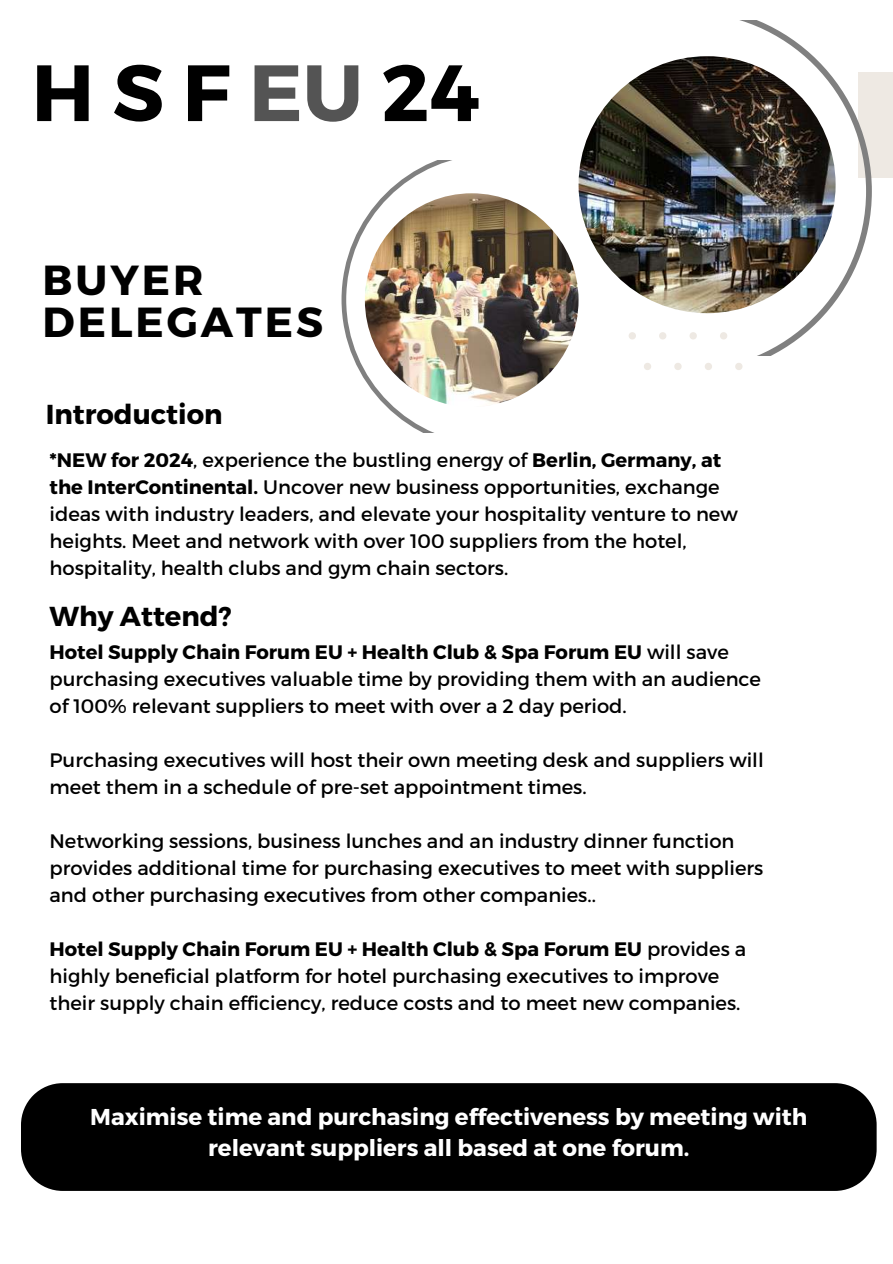
<style>
.page{position:relative;width:893px;height:1264px;background:#fff}
.page>*{position:absolute;margin:0;border:0;box-sizing:border-box;transform-origin:0 0}
.t1{font:700 79.5px "Montserrat";letter-spacing:.23em;color:#000}
.t2{font:700 42px/42.8px "Montserrat";letter-spacing:.07em;color:#000}
.t3{font:700 27.45px "Montserrat";color:#000}
.t4{font:700 22.95px/31.5px "Montserrat";color:#fff;text-align:center}
.t5{font:19.5px/27px "Montserrat";color:#000}
.s1{color:#545454}
.s2{font-weight:700}
</style>
<div class="page">
<div style="left:858px;top:72px;width:34px;height:106px;background:#eee9e3"></div>
<svg style="left:341px;top:161px;width:149px;height:271px"></svg>
<svg style="left:685px;top:20px;width:186px;height:335px"></svg>
<img style="left:365px;top:193px;width:213px;height:214px;border-radius:50%">
<img style="left:578px;top:56px;width:257px;height:257px;border-radius:50%">
<svg style="left:629px;top:332px;width:7px;height:7px"></svg>
<svg style="left:659px;top:332px;width:7px;height:7px"></svg>
<svg style="left:689px;top:332px;width:7px;height:7px"></svg>
<svg style="left:720px;top:332px;width:7px;height:7px"></svg>
<svg style="left:644px;top:363px;width:7px;height:7px"></svg>
<svg style="left:674px;top:363px;width:7px;height:7px"></svg>
<svg style="left:705px;top:363px;width:7px;height:7px"></svg>
<svg style="left:735px;top:363px;width:7px;height:7px"></svg>
<div style="left:21px;top:1083px;width:855px;height:107px;background:#000"></div>
<h1 class="t1" style="left:32px;top:41px;width:449px">HSF<span class="s1">EU</span>24</h1>
<h2 class="t2" style="left:43px;top:256px;width:282px">BUYER<br>DELEGATES</h2>
<h3 class="t3" style="left:46px;top:396px;width:178px">Introduction</h3>
<p class="t5" style="left:49px;top:446px;width:689px"><span class="s2">*NEW for 2024</span>, experience the bustling energy of <span class="s2">Berlin, Germany, at the InterContinental.</span> Uncover new business opportunities, exchange ideas with industry leaders, and elevate your hospitality venture to new heights. Meet and network with over 100 suppliers from the hotel, hospitality, health clubs and gym chain sectors.</p>
<h3 class="t3" style="left:50px;top:598px;width:183px">Why Attend?</h3>
<p class="t5" style="left:49px;top:637px;width:713px"><span class="s2">Hotel Supply Chain Forum EU + Health Club &amp; Spa Forum EU</span> will save purchasing executives valuable time by providing them with an audience of 100% relevant suppliers to meet with over a 2 day period.</p>
<p class="t5" style="left:49px;top:745px;width:715px">Purchasing executives will host their own meeting desk and suppliers will meet them in a schedule of pre-set appointment times.</p>
<p class="t5" style="left:49px;top:826px;width:715px">Networking sessions, business lunches and an industry dinner function provides additional time for purchasing executives to meet with suppliers and other purchasing executives from other companies..</p>
<p class="t5" style="left:49px;top:934px;width:698px"><span class="s2">Hotel Supply Chain Forum EU + Health Club &amp; Spa Forum EU</span> provides a highly beneficial platform for hotel purchasing executives to improve their supply chain efficiency, reduce costs and to meet new companies.</p>
<p class="t4" style="left:90px;top:1099px;width:718px">Maximise time and purchasing effectiveness by meeting with relevant suppliers all based at one forum.</p>
</div>
